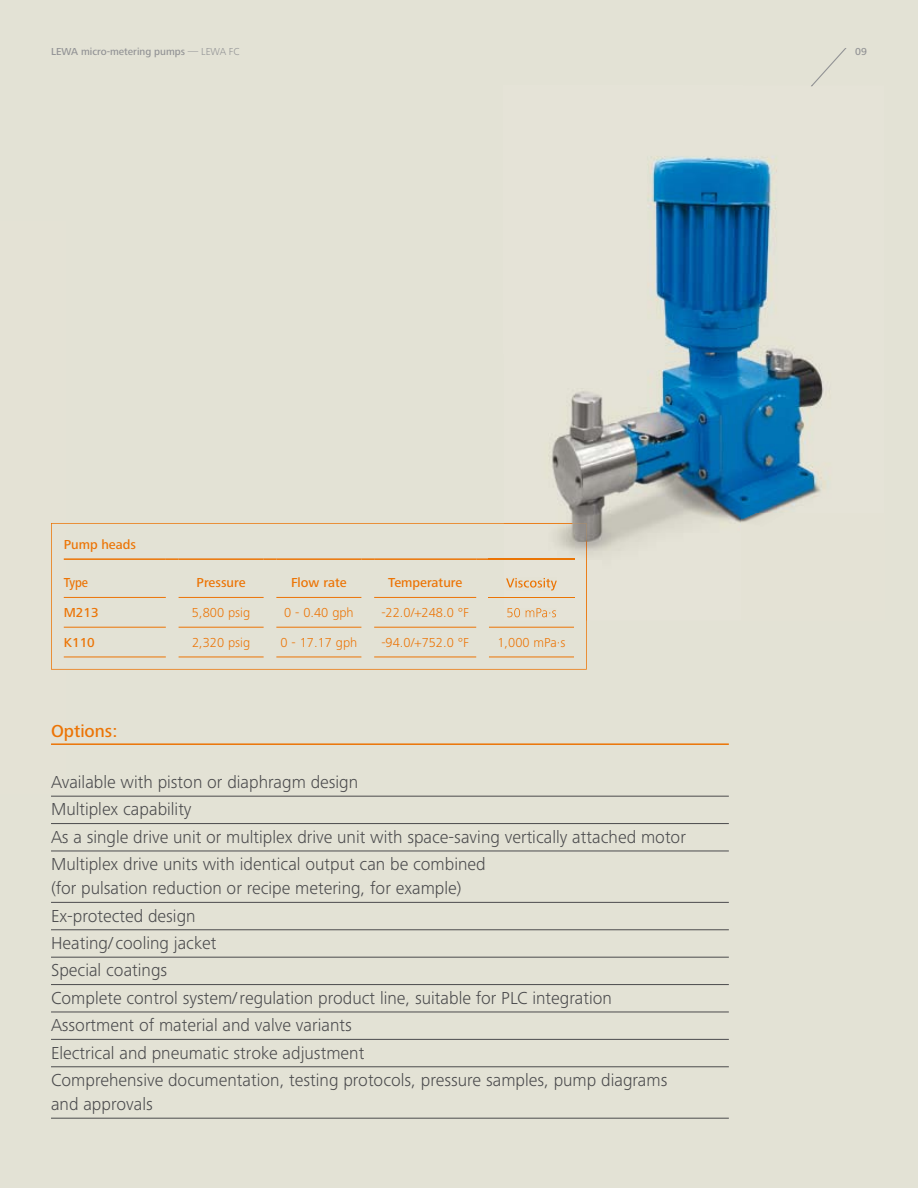
<style>
.page{position:relative;width:918px;height:1188px;background:#e3e2d5}
.page>*{position:absolute;margin:0;border:0;box-sizing:border-box;transform-origin:0 0}
.t1{font:300 18px/27.5px "Frutiger Next LTW1 G";color:#4b4b4d}
.t2{font:500 18px "Frutiger Next LTW1 G";color:#ec7405}
.t3{font:300 13.5px "Frutiger Next LTW1 G";color:#ec7405}
.t4{font:500 13.5px "Frutiger Next LTW1 G";color:#ec7405}
.t5{font:500 13.5px "Frutiger Next LTW1 G";color:#ec7405;scale:.9 1}
.t6{font:500 10.5px "Frutiger Next LTW1 G";color:#929395}
.s1{font-weight:300}
</style>
<div class="page">
<hr style="left:51px;top:743px;width:678px;height:2px;background:#ec7405">
<hr style="left:51px;top:796px;width:678px;height:1px;background:#4b4b4d">
<hr style="left:51px;top:823px;width:678px;height:1px;background:#4b4b4d">
<hr style="left:51px;top:851px;width:678px;height:1px;background:#4b4b4d">
<hr style="left:51px;top:902px;width:678px;height:1px;background:#4b4b4d">
<hr style="left:51px;top:930px;width:678px;height:1px;background:#4b4b4d">
<hr style="left:51px;top:957px;width:678px;height:1px;background:#4b4b4d">
<hr style="left:51px;top:984px;width:678px;height:1px;background:#4b4b4d">
<hr style="left:51px;top:1012px;width:678px;height:1px;background:#4b4b4d">
<hr style="left:51px;top:1039px;width:678px;height:1px;background:#4b4b4d">
<hr style="left:51px;top:1067px;width:678px;height:1px;background:#4b4b4d">
<hr style="left:51px;top:1118px;width:678px;height:1px;background:#4b4b4d">
<svg style="left:51px;top:523px;width:536px;height:147px"></svg>
<img style="left:552px;top:86px;width:273px;height:467px">
<svg style="left:811px;top:48px;width:36px;height:38px"></svg>
<img style="left:504px;top:523px;width:83px;height:98px">
<p class="t6" style="left:51px;top:46px;width:190px">LEWA micro-metering pumps <span class="s1">— LEWA FC</span></p>
<p class="t6" style="left:855px;top:46px;width:13px">09</p>
<p class="t4" style="left:64px;top:537px;width:74px">Pump heads</p>
<p class="t5" style="left:64px;top:575px;width:29px">Type</p>
<p class="t4" style="left:197px;top:575px;width:51px">Pressure</p>
<p class="t4" style="left:291px;top:575px;width:57px">Flow rate</p>
<p class="t4" style="left:388px;top:575px;width:76px">Temperature</p>
<p class="t4" style="left:64px;top:605px;width:36px">M213</p>
<p class="t3" style="left:192px;top:605px;width:60px">5,800 psig</p>
<p class="t3" style="left:284px;top:605px;width:71px">0 - 0.40 gph</p>
<p class="t3" style="left:381px;top:605px;width:89px">-22.0/+248.0 °F</p>
<p class="t4" style="left:64px;top:635px;width:33px">K110</p>
<p class="t3" style="left:192px;top:635px;width:60px">2,320 psig</p>
<p class="t3" style="left:281px;top:635px;width:78px">0 - 17.17 gph</p>
<p class="t3" style="left:381px;top:635px;width:89px">-94.0/+752.0 °F</p>
<p class="t3" style="left:497px;top:635px;width:70px">1,000 mPa·s</p>
<p class="t2" style="left:51px;top:721px;width:68px">Options:</p>
<p class="t1" style="left:51px;top:768px;width:636px">Available with piston or diaphragm design<br>Multiplex capability<br>As a single drive unit or multiplex drive unit with space-saving vertically attached motor Multiplex drive units with identical output can be combined</p>
<p class="t1" style="left:51px;top:875px;width:618px">(for pulsation reduction or recipe metering, for example)<br>Ex-protected design<br>Heating/ cooling jacket<br>Special coatings<br>Complete control system/regulation product line, suitable for PLC integration Assortment of material and valve variants<br>Electrical and pneumatic stroke adjustment<br>Comprehensive documentation, testing protocols, pressure samples, pump diagrams</p>
<p class="t1" style="left:51px;top:1090px;width:103px">and approvals</p>
</div>
